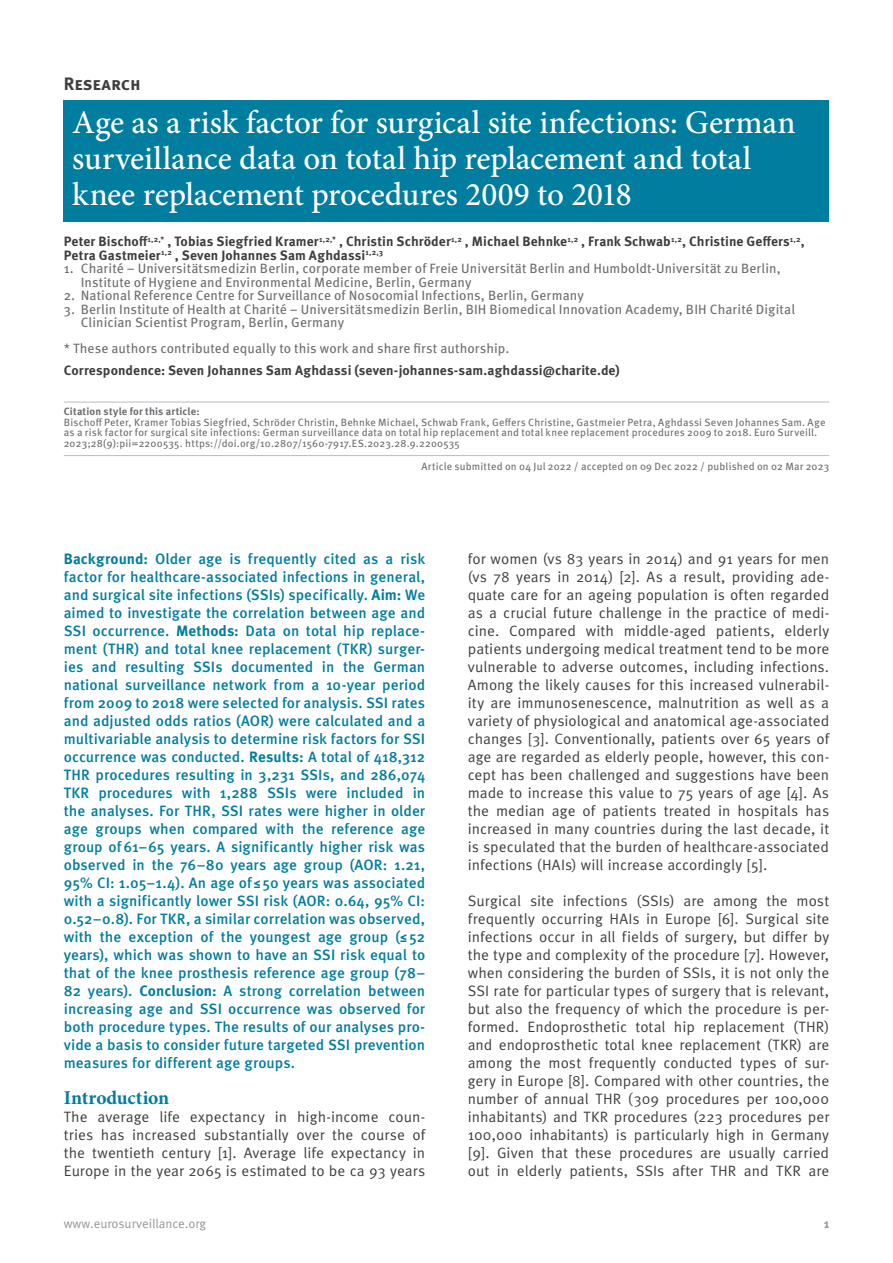
<style>
.page{position:relative;width:893px;height:1263px;background:#fff}
.page>*{position:absolute;margin:0;border:0;box-sizing:border-box;transform-origin:0 0}
.t1{font:500 33px/36px "Minion Pro";letter-spacing:-.005em;color:#fff}
.t2{font:700 19.5px "Minion Pro";letter-spacing:-.005em;color:#007d9f}
.t3{font:700 18px "Meta Pro";letter-spacing:-.005em;color:#3e3e3f}
.t4{font:15px/18px "Meta Pro";letter-spacing:.005em;color:#3e3e3f;text-align:justify}
.t5{font:500 15px/18px "Meta Pro";letter-spacing:.005em;color:#007d9f;text-align:justify}
.t6{font:13.5px/13.5px "Meta Pro";letter-spacing:.01em;color:#6c6d70}
.t7{font:700 13.5px/13.5px "Meta Pro";letter-spacing:.005em;color:#3e3e3f}
.t8{font:12.75px "Meta Pro";color:#939598}
.t9{font:700 12.75px "Meta Pro";color:#939598}
.t10{font:10.5px/10.5px "Meta Pro";letter-spacing:.015em;color:#6c6d70}
.t11{font:700 10.5px "Meta Pro";letter-spacing:.015em;color:#6c6d70}
.s1{font-weight:700}
</style>
<div class="page">
<hr style="left:64px;top:402px;width:765px;height:1px;background:#bcbdc0">
<hr style="left:64px;top:455px;width:765px;height:1px;background:#bcbdc0">
<div style="left:64px;top:100px;width:765px;height:122px;background:#007d9f"></div>
<p class="t3" style="left:64px;top:72px;width:79px">Research</p>
<h1 class="t1" style="left:72px;top:104px;width:725px">Age as a risk factor for surgical site infections: German surveillance data on total hip replacement and total knee replacement procedures 2009 to 2018</h1>
<p class="t7" style="left:64px;top:235px;width:742px">Peter Bischoff<sup>1,2,*</sup> , Tobias Siegfried Kramer<sup>1,2,*</sup> , Christin Schröder<sup>1,2</sup> , Michael Behnke<sup>1,2</sup> , Frank Schwab<sup>1,2</sup>, Christine Geffers<sup>1,2</sup>,<br>Petra Gastmeier<sup>1,2</sup> , Seven Johannes Sam Aghdassi<sup>1,2,3</sup></p>
<p class="t6" style="left:81px;top:262px;width:701px;text-indent:-17px">1. Charité – Universitätsmedizin Berlin, corporate member of Freie Universität Berlin and Humboldt-Universität zu Berlin,<br>Institute of Hygiene and Environmental Medicine, Berlin, Germany</p>
<p class="t6" style="left:64px;top:289px;width:521px">2. National Reference Centre for Surveillance of Nosocomial Infections, Berlin, Germany</p>
<p class="t6" style="left:81px;top:303px;width:716px;text-indent:-17px">3. Berlin Institute of Health at Charité – Universitätsmedizin Berlin, BIH Biomedical Innovation Academy, BIH Charité Digital<br>Clinician Scientist Program, Berlin, Germany</p>
<p class="t6" style="left:64px;top:342px;width:447px">* These authors contributed equally to this work and share first authorship.</p>
<p class="t7" style="left:64px;top:364px;width:557px">Correspondence: Seven Johannes Sam Aghdassi (seven-johannes-sam.aghdassi@charite.de)</p>
<p class="t11" style="left:64px;top:405px;width:137px">Citation style for this article:</p>
<p class="t10" style="left:64px;top:417px;width:763px">Bischoff Peter, Kramer Tobias Siegfried, Schröder Christin, Behnke Michael, Schwab Frank, Geffers Christine, Gastmeier Petra, Aghdassi Seven Johannes Sam. Age as a risk factor for surgical site infections: German surveillance data on total hip replacement and total knee replacement procedures 2009 to 2018. Euro Surveill.<br>2023;28(9):pii=2200535. https://doi.org/10.2807/1560-7917.ES.2023.28.9.2200535</p>
<p class="t10" style="left:421px;top:461px;width:409px">Article submitted on 04 Jul 2022 / accepted on 09 Dec 2022 / published on 02 Mar 2023</p>
<p class="t5" style="left:64px;top:550px;width:363px"><span class="s1">Background:</span> Older age is frequently cited as a risk factor for healthcare-associated infections in general, and surgical site infections (SSIs) specifically. <span class="s1">Aim:</span> We aimed to investigate the correlation between age and SSI occurrence. <span class="s1">Methods:</span> Data on total hip replace&shy;ment (THR) and total knee replacement (TKR) surger&shy;ies and resulting SSIs documented in the German national surveillance network from a 10-year period from 2009 to 2018 were selected for analysis. SSI rates and adjusted odds ratios (AOR) were calculated and a multivariable analysis to determine risk factors for SSI occurrence was conducted. <span class="s1">Results:</span> A total of 418,312<br>THR procedures resulting in 3,231 SSIs, and 286,074<br>TKR procedures with 1,288 SSIs were included in the analyses. For THR, SSI rates were higher in older age groups when compared with the reference age group of61–65 years. A significantly higher risk was observed in the 76–80 years age group (AOR: 1.21, 95% CI: 1.05–1.4). An age of ≤50 years was associated with a significantly lower SSI risk (AOR: 0.64, 95% CI:<br>0.52–0.8). For TKR, a similar correlation was observed, with the exception of the youngest age group (≤52 years), which was shown to have an SSI risk equal to that of the knee prosthesis reference age group (78– 82 years). <span class="s1">Conclusion:</span> A strong correlation between increasing age and SSI occurrence was observed for both procedure types. The results of our analyses pro&shy;vide a basis to consider future targeted SSI prevention measures for different age groups.</p>
<h2 class="t2" style="left:64px;top:1084px;width:107px">Introduction</h2>
<p class="t4" style="left:64px;top:1108px;width:363px">The average life expectancy in high-income coun&shy;tries has increased substantially over the course of the twentieth century [1]. Average life expectancy in Europe in the year 2065 is estimated to be ca 93 years</p>
<p class="t4" style="left:468px;top:550px;width:363px">for women (vs 83 years in 2014) and 91 years for men (vs 78 years in 2014) [2]. As a result, providing ade&shy;quate care for an ageing population is often regarded as a crucial future challenge in the practice of medi&shy;cine. Compared with middle-aged patients, elderly patients undergoing medical treatment tend to be more vulnerable to adverse outcomes, including infections.<br>Among the likely causes for this increased vulnerabil&shy;ity are immunosenescence, malnutrition as well as a variety of physiological and anatomical age-associated changes [3]. Conventionally, patients over 65 years of age are regarded as elderly people, however, this con&shy;cept has been challenged and suggestions have been made to increase this value to 75 years of age [4]. As the median age of patients treated in hospitals has increased in many countries during the last decade, it is speculated that the burden of healthcare-associated infections (HAIs) will increase accordingly [5].</p>
<p class="t4" style="left:468px;top:892px;width:363px">Surgical site infections (SSIs) are among the most frequently occurring HAIs in Europe [6]. Surgical site infections occur in all fields of surgery, but differ by the type and complexity of the procedure [7]. However, when considering the burden of SSIs, it is not only the SSI rate for particular types of surgery that is relevant, but also the frequency of which the procedure is per&shy;formed. Endoprosthetic total hip replacement (THR) and endoprosthetic total knee replacement (TKR) are among the most frequently conducted types of sur&shy;gery in Europe [8]. Compared with other countries, the number of annual THR (309 procedures per 100,000 inhabitants) and TKR procedures (223 procedures per 100,000 inhabitants) is particularly high in Germany [9]. Given that these procedures are usually carried out in elderly patients, SSIs after THR and TKR are</p>
<p class="t8" style="left:64px;top:1215px;width:144px">www.eurosurveillance.org</p>
<p class="t9" style="left:824px;top:1215px;width:7px">1</p>
</div>
